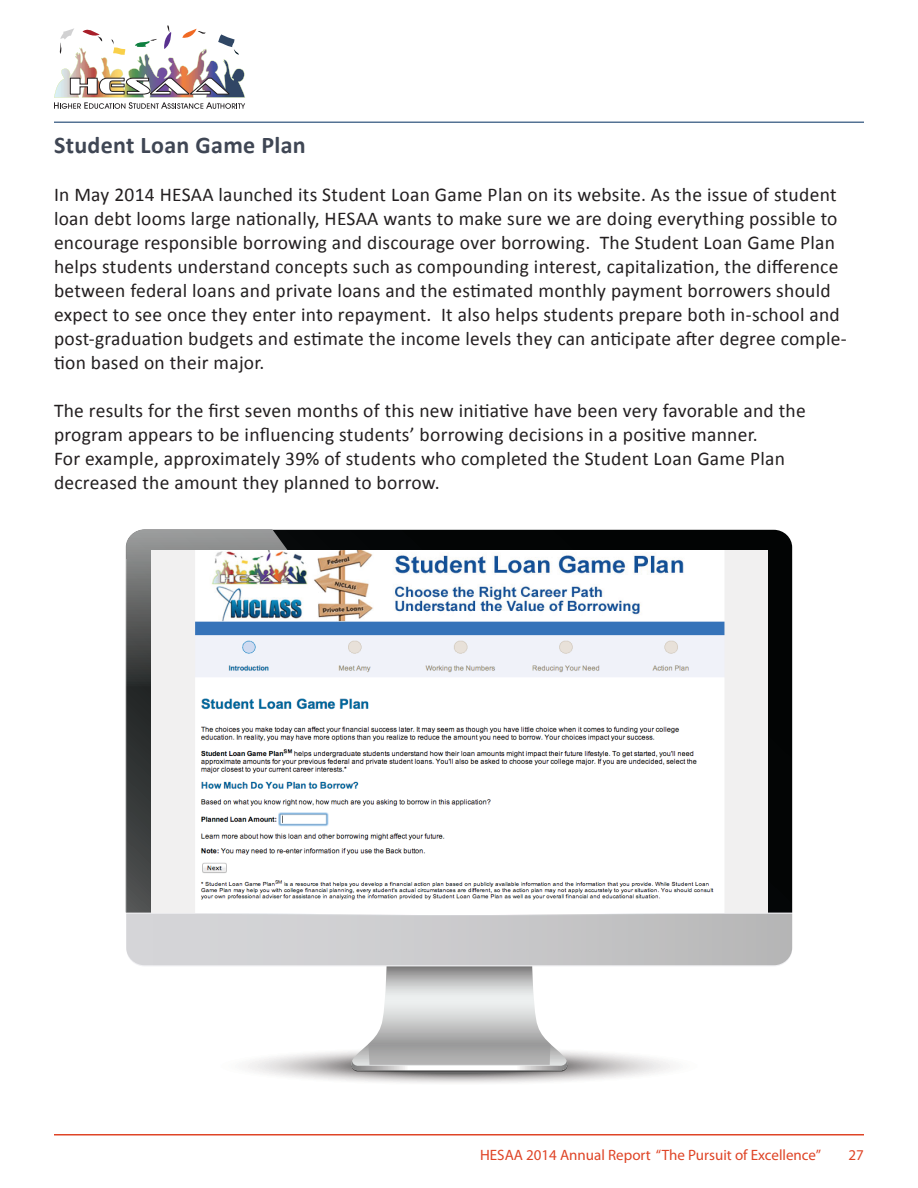
<style>
.page{position:relative;width:918px;height:1188px;background:#fff}
.page>*{position:absolute;margin:0;border:0;box-sizing:border-box;transform-origin:0 0}
.t1{font:700 24px "Calibri";letter-spacing:.015em;color:#3f4654}
.t2{font:19.5px/24px "Calibri";letter-spacing:.015em;color:#231f20}
.t3{font:15px "Myriad Pro";color:#df4426}
</style>
<div class="page">
<hr style="left:54px;top:1134px;width:810px;height:2px;background:#df4426">
<hr style="left:54px;top:122px;width:810px;height:1px;background:#547294">
<svg style="left:54px;top:25px;width:191px;height:84px"></svg>
<div style="left:553px;top:530px;width:239px;height:380px;background:#020404"></div>
<svg style="left:126px;top:529px;width:427px;height:381px;background:#464848"></svg>
<svg style="left:126px;top:910px;width:666px;height:173px"></svg>
<img style="left:151px;top:551px;width:616px;height:361px">
<p class="t1" style="left:54px;top:130px;width:253px">Student Loan Game Plan</p>
<p class="t2" style="left:54px;top:183px;width:794px">In May 2014 HESAA launched its Student Loan Game Plan on its website. As the issue of student loan debt looms large nationally, HESAA wants to make sure we are doing everything possible to encourage responsible borrowing and discourage over borrowing. The Student Loan Game Plan helps students understand concepts such as compounding interest, capitalization, the difference between federal loans and private loans and the estimated monthly payment borrowers should expect to see once they enter into repayment. It also helps students prepare both in-school and post-graduation budgets and estimate the income levels they can anticipate after degree comple&shy;tion based on their major.</p>
<p class="t2" style="left:54px;top:399px;width:753px">The results for the first seven months of this new initiative have been very favorable and the program appears to be influencing students’ borrowing decisions in a positive manner.<br>For example, approximately 39% of students who completed the Student Loan Game Plan decreased the amount they planned to borrow.</p>
<p class="t3" style="left:480px;top:1146px;width:342px">HESAA 2014 Annual Report “The Pursuit of Excellence”</p>
<p class="t3" style="left:849px;top:1146px;width:17px">27</p>
</div>
